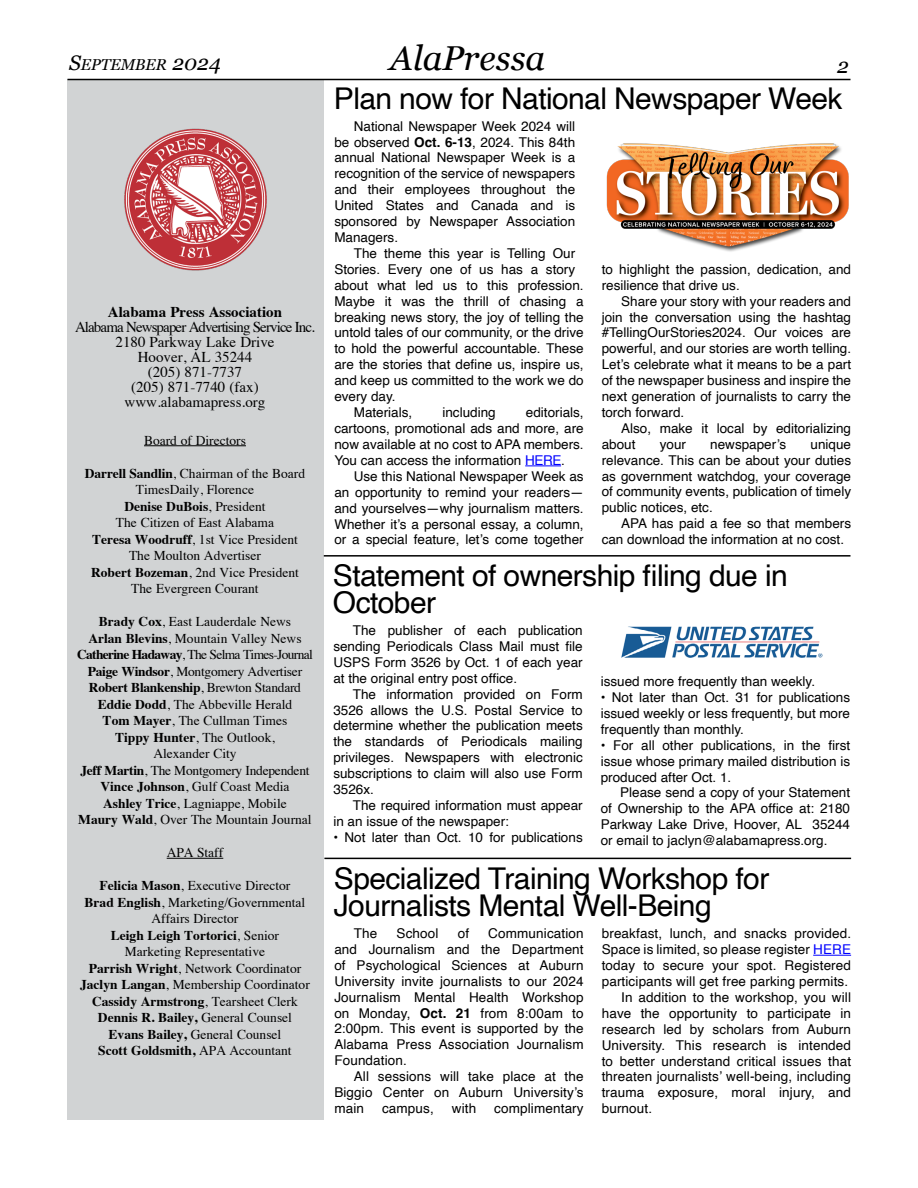
<style>
.page{position:relative;width:918px;height:1188px;background:#fff}
.page>*{position:absolute;margin:0;border:0;box-sizing:border-box;transform-origin:0 0}
.t1{font:italic 34.5px "Georgia";color:#000}
.t2{font:30px/27px "Helvetica";letter-spacing:-.02em;color:#000}
.t3{font:italic 21px "Georgia";color:#000}
.t4{font:italic 15.75px "Georgia";color:#000}
.t5{font:15px/15px "Times";color:#000;text-align:center}
.t6{font:700 15px "Times";color:#000}
.t7{font:13.5px/15.9px "Helvetica";color:#000;text-align:justify}
.t8{font:13.5px/16.5px "Times";color:#000;text-align:center}
.s1{font-size:21px}
.s2{font-weight:700}
.s3{color:#00f}
</style>
<div class="page">
<div style="left:68px;top:80px;width:256px;height:1040px;background:#d1d3d4"></div>
<hr style="left:144px;top:445px;width:102px;height:1px;background:#000">
<hr style="left:167px;top:858px;width:56px;height:1px;background:#000">
<hr style="left:68px;top:79px;width:782px;height:1px;background:#000">
<img style="left:124px;top:128px;width:143px;height:143px">
<hr style="left:525px;top:466px;width:36px;height:1px;background:#00f">
<img style="left:606px;top:143px;width:243px;height:109px">
<hr style="left:324px;top:555px;width:526px;height:2px;background:#000">
<hr style="left:324px;top:858px;width:527px;height:1px;background:#000">
<img style="left:621px;top:626px;width:202px;height:32px">
<hr style="left:813px;top:955px;width:38px;height:1px;background:#00f">
<p class="t4" style="left:69px;top:53px;width:153px"><span class="s1">S</span>EPTEMBER <span class="s1">2024</span></p>
<h1 class="t1" style="left:390px;top:33px;width:157px">AlaPressa</h1>
<h2 class="t2" style="left:334px;top:86px;width:510px">Plan now for National Newspaper Week</h2>
<p class="t7" style="left:334px;top:118px;width:242px;text-indent:19px">National Newspaper Week 2024 will be observed <span class="s2">Oct. 6-13</span>, 2024. This 84th annual National Newspaper Week is a recognition of the service of newspapers and their employees throughout the United States and Canada and is sponsored by Newspaper Association Managers.</p>
<p class="t7" style="left:354px;top:246px;width:223px">The theme this year is Telling Our</p>
<p class="t7" style="left:334px;top:262px;width:242px">Stories. Every one of us has a story</p>
<p class="t7" style="left:334px;top:277px;width:251px">about what led us to this profession.</p>
<p class="t7" style="left:334px;top:293px;width:251px">Maybe it was the thrill of chasing a</p>
<p class="t7" style="left:334px;top:309px;width:251px">breaking news story, the joy of telling the</p>
<p class="t7" style="left:334px;top:325px;width:251px">untold tales of our community, or the drive</p>
<p class="t7" style="left:334px;top:341px;width:251px">to hold the powerful accountable. These</p>
<p class="t7" style="left:334px;top:357px;width:251px">are the stories that define us, inspire us,</p>
<p class="t7" style="left:334px;top:373px;width:251px">and keep us committed to the work we do</p>
<p class="t7" style="left:334px;top:389px;width:63px">every day.</p>
<p class="t7" style="left:354px;top:405px;width:60px">Materials,</p>
<p class="t7" style="left:442px;top:405px;width:55px">including</p>
<h3 class="t3" style="left:837px;top:51px;width:13px">2</h3>
<p class="t7" style="left:602px;top:262px;width:251px">to highlight the passion, dedication, and resilience that drive us.</p>
<p class="t7" style="left:602px;top:293px;width:251px;text-indent:19px">Share your story with your readers and join the conversation using the hashtag #TellingOurStories2024. Our voices are powerful, and our stories are worth telling.<br>Let’s celebrate what it means to be a part of the newspaper business and inspire the next generation of journalists to carry the torch forward.</p>
<p class="t7" style="left:602px;top:421px;width:251px;text-indent:19px">Also, make it local by editorializing about</p>
<p class="t6" style="left:108px;top:298px;width:176px">Alabama Press Association</p>
<p class="t5" style="left:75px;top:318px;width:241px">Alabama Newspaper Advertising Service Inc.<br>2180 Parkway Lake Drive<br>Hoover, AL 35244<br>(205) 871-7737<br>(205) 871-7740 (fax) www.alabamapress.org</p>
<p class="t8" style="left:144px;top:431px;width:103px">Board of Directors</p>
<p class="t8" style="left:85px;top:464px;width:222px"><span class="s2">Darrell Sandlin</span>, Chairman of the Board<br>TimesDaily, Florence<br><span class="s2">Denise DuBois</span>, President<br>The Citizen of East Alabama<br><span class="s2">Teresa Woodruff</span>, 1st Vice President<br>The Moulton Advertiser<br><span class="s2">Robert Bozeman</span>, 2nd Vice President<br>The Evergreen Courant</p>
<p class="t8" style="left:77px;top:612px;width:237px"><span class="s2">Brady Cox</span>, East Lauderdale News<br><span class="s2">Arlan Blevins</span>, Mountain Valley News <span class="s2">Catherine Hadaway</span>, The Selma Times-Journal <span class="s2">Paige Windsor</span>, Montgomery Advertiser <span class="s2">Robert Blankenship</span>, Brewton Standard <span class="s2">Eddie Dodd</span>, The Abbeville Herald<br><span class="s2">Tom Mayer</span>, The Cullman Times<br><span class="s2">Tippy Hunter</span>, The Outlook,<br>Alexander City<br><span class="s2">Jeff Martin</span>, The Montgomery Independent <span class="s2">Vince Johnson</span>, Gulf Coast Media<br><span class="s2">Ashley Trice</span>, Lagniappe, Mobile<br><span class="s2">Maury Wald</span>, Over The Mountain Journal</p>
<p class="t8" style="left:167px;top:843px;width:58px">APA Staff</p>
<p class="t8" style="left:80px;top:876px;width:231px"><span class="s2">Felicia Mason</span>, Executive Director<br><span class="s2">Brad English</span>, Marketing/Governmental Affairs Director<br><span class="s2">Leigh Leigh Tortorici</span>, Senior<br>Marketing Representative<br><span class="s2">Parrish Wright</span>, Network Coordinator <span class="s2">Jaclyn Langan</span>, Membership Coordinator <span class="s2">Cassidy Armstrong</span>, Tearsheet Clerk <span class="s2">Dennis R. Bailey,</span> General Counsel <span class="s2">Evans Bailey,</span> General Counsel<br><span class="s2">Scott Goldsmith,</span> APA Accountant</p>
<p class="t7" style="left:334px;top:405px;width:251px;text-indent:192px">editorials, cartoons, promotional ads and more, are now available at no cost to APA members.<br>You can access the information <span class="s3">HERE</span>.</p>
<p class="t7" style="left:334px;top:469px;width:251px;text-indent:19px">Use this National Newspaper Week as an opportunity to remind your readers— and yourselves—why journalism matters.<br>Whether it’s a personal essay, a column, or a special feature, let’s come together</p>
<p class="t7" style="left:602px;top:436px;width:251px;text-indent:209px">unique relevance. This can be about your duties as government watchdog, your coverage of community events, publication of timely public notices, etc.</p>
<p class="t7" style="left:602px;top:516px;width:251px;text-indent:19px">APA has paid a fee so that members can download the information at no cost.</p>
<p class="t7" style="left:660px;top:436px;width:28px">your</p>
<p class="t7" style="left:710px;top:436px;width:78px">newspaper’s</p>
<h2 class="t2" style="left:333px;top:563px;width:456px">Statement of ownership filing due in<br>October</h2>
<p class="t7" style="left:333px;top:623px;width:251px;text-indent:19px">The publisher of each publication sending Periodicals Class Mail must file USPS Form 3526 by Oct. 1 of each year at the original entry post office.</p>
<p class="t7" style="left:333px;top:686px;width:251px;text-indent:19px">The information provided on Form 3526 allows the U.S. Postal Service to determine whether the publication meets the standards of Periodicals mailing privileges. Newspapers with electronic subscriptions to claim will also use Form 3526x.</p>
<p class="t7" style="left:333px;top:798px;width:251px;text-indent:19px">The required information must appear in an issue of the newspaper:</p>
<p class="t7" style="left:333px;top:829px;width:251px">• Not later than Oct. 10 for publications</p>
<p class="t7" style="left:601px;top:674px;width:216px">issued more frequently than weekly.</p>
<p class="t7" style="left:601px;top:690px;width:251px">• Not later than Oct. 31 for publications issued weekly or less frequently, but more frequently than monthly.</p>
<p class="t7" style="left:601px;top:737px;width:251px">• For all other publications, in the first issue whose primary mailed distribution is produced after Oct. 1.</p>
<p class="t7" style="left:601px;top:785px;width:251px;text-indent:19px">Please send a copy of your Statement of Ownership to the APA office at: 2180<br>Parkway Lake Drive, Hoover, AL 35244 or email to jaclyn@alabamapress.org.</p>
<h2 class="t2" style="left:334px;top:866px;width:437px">Specialized Training Workshop for<br>Journalists Mental Well-Being</h2>
<p class="t7" style="left:354px;top:926px;width:25px">The</p>
<p class="t7" style="left:397px;top:926px;width:43px">School</p>
<p class="t7" style="left:458px;top:926px;width:13px">of</p>
<p class="t7" style="left:334px;top:926px;width:251px;text-indent:154px">Communication and Journalism and the Department of Psychological Sciences at Auburn University invite journalists to our 2024<br>Journalism Mental Health Workshop on Monday, <span class="s2">Oct. 21</span> from 8:00am to 2:00pm. This event is supported by the Alabama Press Association Journalism Foundation.</p>
<p class="t7" style="left:334px;top:1069px;width:251px;text-indent:19px">All sessions will take place at the Biggio Center on Auburn University’s main</p>
<p class="t7" style="left:602px;top:926px;width:251px">breakfast, lunch, and snacks provided.</p>
<p class="t7" style="left:602px;top:942px;width:251px">Space is limited, so please register <span class="s3">HERE</span></p>
<p class="t7" style="left:602px;top:958px;width:251px">today to secure your spot. Registered</p>
<p class="t7" style="left:602px;top:974px;width:248px">participants will get free parking permits.</p>
<p class="t7" style="left:621px;top:990px;width:231px">In addition to the workshop, you will</p>
<p class="t7" style="left:602px;top:1006px;width:251px">have the opportunity to participate in</p>
<p class="t7" style="left:602px;top:1021px;width:251px">research led by scholars from Auburn</p>
<p class="t7" style="left:602px;top:1037px;width:251px">University. This research is intended</p>
<p class="t7" style="left:602px;top:1053px;width:251px">to better understand critical issues that</p>
<p class="t7" style="left:602px;top:1069px;width:251px">threaten journalists’ well-being, including</p>
<p class="t7" style="left:602px;top:1085px;width:251px">trauma exposure, moral injury, and</p>
<p class="t7" style="left:602px;top:1101px;width:52px">burnout.</p>
<p class="t7" style="left:382px;top:1101px;width:53px">campus,</p>
<p class="t7" style="left:452px;top:1101px;width:26px">with</p>
<p class="t7" style="left:494px;top:1101px;width:91px">complimentary</p>
</div>
